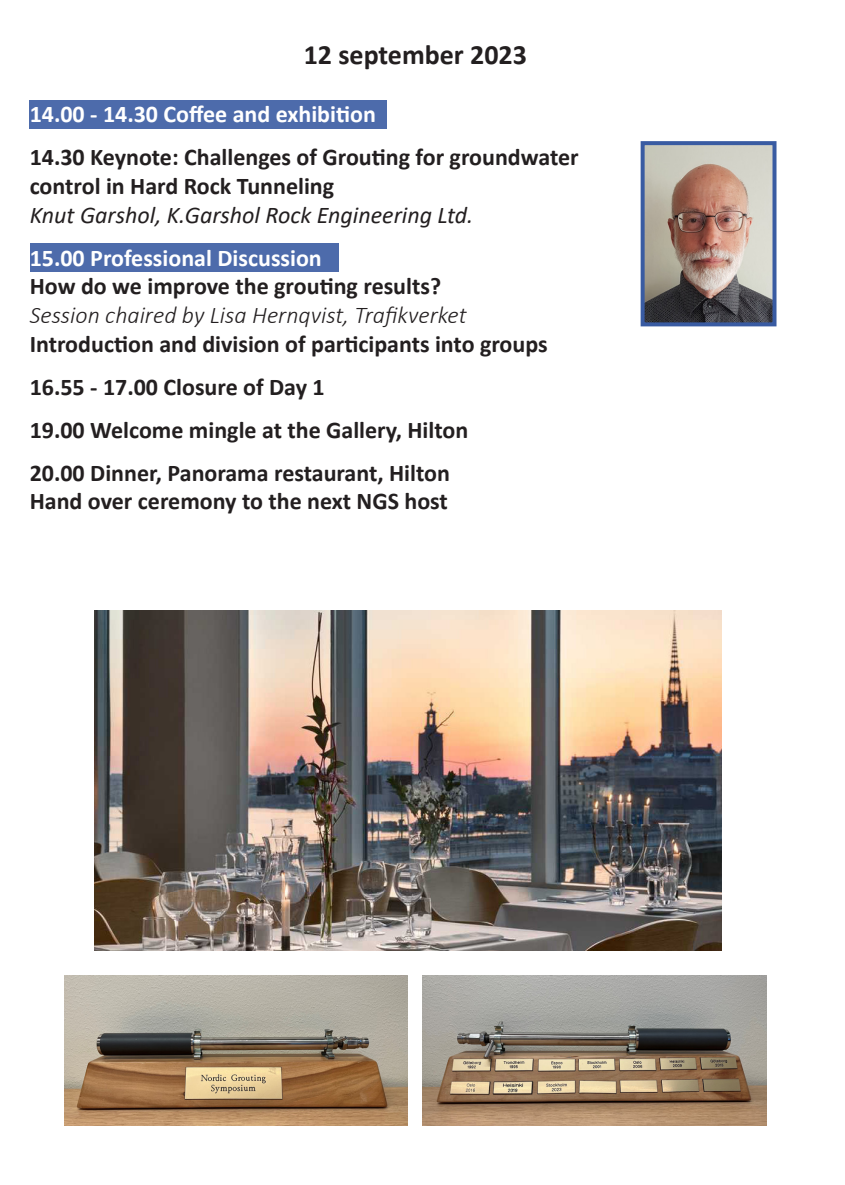
<style>
.page{position:relative;width:845px;height:1185px;background:#fff}
.page>*{position:absolute;margin:0;border:0;box-sizing:border-box;transform-origin:0 0}
.t1{font:700 28px "Calibri";color:#231f20}
.t2{font:700 24px "Calibri";color:#231f20}
.t3{font:700 24px "Calibri";color:#fff}
.t4{font:italic 300 24px "Calibri";color:#231f20}
.t5{font:italic 24px "Calibri";color:#231f20}
</style>
<div class="page">
<img style="left:95px;top:610px;width:626px;height:340px">
<img style="left:645px;top:146px;width:126px;height:175px">
<div style="left:640px;top:141px;width:136px;height:185px;border:4px solid #395ba2"></div>
<img style="left:64px;top:975px;width:344px;height:150px">
<img style="left:423px;top:975px;width:343px;height:150px">
<div style="left:30px;top:244px;width:308px;height:28px;background:#4d6bab"></div>
<div style="left:30px;top:100px;width:357px;height:28px;background:#4d6bab"></div>
<p class="t1" style="left:304px;top:35px;width:225px">12 september 2023</p>
<p class="t3" style="left:30px;top:97px;width:348px">14.00 - 14.30 Coffee and exhibition</p>
<p class="t2" style="left:30px;top:140px;width:550px">14.30 Keynote: Challenges of Grouting for groundwater</p>
<p class="t2" style="left:30px;top:169px;width:306px">control in Hard Rock Tunneling</p>
<p class="t5" style="left:30px;top:198px;width:445px">Knut Garshol, K.Garshol Rock Engineering Ltd.</p>
<p class="t3" style="left:30px;top:240px;width:294px">15.00 Professional Discussion</p>
<p class="t2" style="left:30px;top:269px;width:413px">How do we improve the grouting results?</p>
<p class="t4" style="left:30px;top:300px;width:438px">Session chaired by Lisa Hernqvist, Trafikverket</p>
<p class="t2" style="left:30px;top:327px;width:519px">Introduction and division of participants into groups</p>
<p class="t2" style="left:30px;top:370px;width:296px">16.55 - 17.00 Closure of Day 1</p>
<p class="t2" style="left:30px;top:412px;width:440px">19.00 Welcome mingle at the Gallery, Hilton</p>
<p class="t2" style="left:30px;top:455px;width:422px">20.00 Dinner, Panorama restaurant, Hilton</p>
<p class="t2" style="left:30px;top:484px;width:420px">Hand over ceremony to the next NGS host</p>
</div>
